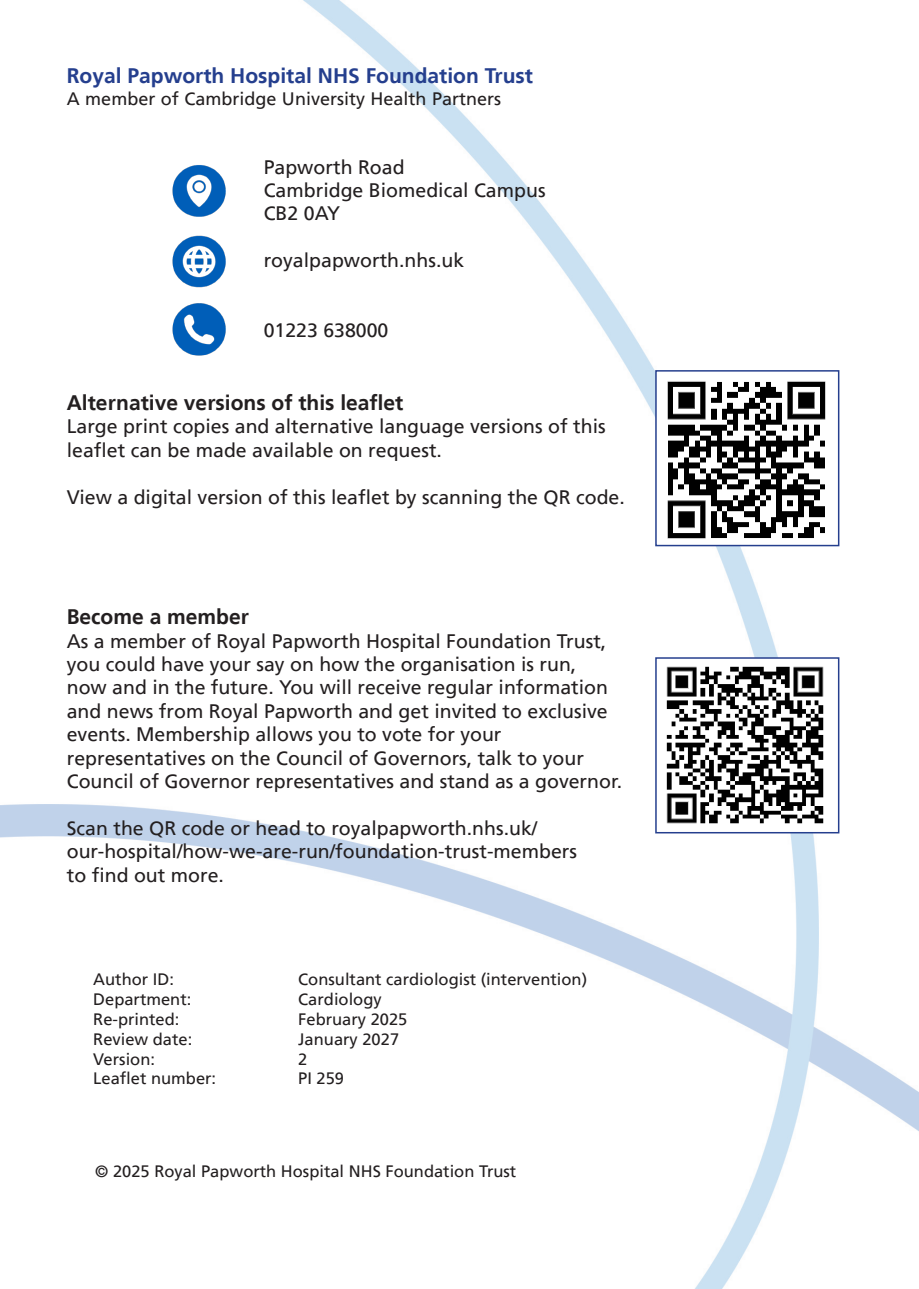
<style>
.page{position:relative;width:919px;height:1289px;background:#fff}
.page>*{position:absolute;margin:0;border:0;box-sizing:border-box;transform-origin:0 0}
.t1{font:700 21px "Frutiger";color:#231f20}
.t2{font:700 21px "Frutiger";color:#253f8e}
.t3{font:19.5px/23.4px "Frutiger";color:#231f20}
.t4{font:18px "Frutiger";color:#231f20}
.t5{font:16.5px "Frutiger";color:#231f20}
</style>
<div class="page">
<img style="left:0;top:0;width:918px;height:1288px">
<div style="left:655px;top:370px;width:184px;height:176px;background:#fff;border:2px solid #253f8e"></div>
<img style="left:157px;top:163px;width:83px;height:57px">
<img style="left:158px;top:231px;width:82px;height:61px">
<img style="left:157px;top:300px;width:83px;height:59px">
<div style="left:655px;top:657px;width:184px;height:176px;background:#fff;border:2px solid #253f8e"></div>
<img style="left:666px;top:666px;width:158px;height:158px">
<img style="left:667px;top:381px;width:159px;height:158px">
<p class="t2" style="left:67px;top:63px;width:467px">Royal Papworth Hospital NHS Foundation Trust</p>
<p class="t4" style="left:67px;top:88px;width:436px">A member of Cambridge University Health Partners</p>
<p class="t3" style="left:264px;top:155px;width:142px">Papworth Road</p>
<p class="t3" style="left:264px;top:178px;width:283px">Cambridge Biomedical Campus</p>
<p class="t3" style="left:264px;top:202px;width:78px">CB2 0AY</p>
<p class="t3" style="left:264px;top:249px;width:202px">royalpapworth.nhs.uk</p>
<p class="t3" style="left:264px;top:319px;width:126px">01223 638000</p>
<p class="t1" style="left:67px;top:390px;width:338px">Alternative versions of this leaflet</p>
<p class="t3" style="left:67px;top:415px;width:540px">Large print copies and alternative language versions of this leaflet can be made available on request.</p>
<p class="t3" style="left:67px;top:485px;width:559px">View a digital version of this leaflet by scanning the QR code.</p>
<p class="t1" style="left:67px;top:604px;width:184px">Become a member</p>
<p class="t3" style="left:67px;top:629px;width:557px">As a member of Royal Papworth Hospital Foundation Trust, you could have your say on how the organisation is run,<br>now and in the future. You will receive regular information and news from Royal Papworth and get invited to exclusive events. Membership allows you to vote for your representatives on the Council of Governors, talk to your Council of Governor representatives and stand as a governor.</p>
<p class="t3" style="left:67px;top:816px;width:511px">Scan the QR code or head to royalpapworth.nhs.uk/ our-hospital/how-we-are-run/foundation-trust-members to find out more.</p>
<p class="t5" style="left:93px;top:969px;width:82px">Author ID:</p>
<p class="t5" style="left:93px;top:989px;width:100px">Department:</p>
<p class="t5" style="left:93px;top:1009px;width:88px">Re-printed:</p>
<p class="t5" style="left:93px;top:1029px;width:101px">Review date:</p>
<p class="t5" style="left:93px;top:1049px;width:63px">Version:</p>
<p class="t5" style="left:93px;top:1068px;width:124px">Leaflet number:</p>
<p class="t5" style="left:298px;top:969px;width:290px">Consultant cardiologist (intervention)</p>
<p class="t5" style="left:298px;top:989px;width:85px">Cardiology</p>
<p class="t5" style="left:298px;top:1009px;width:111px">February 2025</p>
<p class="t5" style="left:298px;top:1029px;width:102px">January 2027</p>
<p class="t5" style="left:298px;top:1049px;width:11px">2</p>
<p class="t5" style="left:298px;top:1068px;width:47px">PI 259</p>
<p class="t5" style="left:95px;top:1161px;width:422px">© 2025 Royal Papworth Hospital NHS Foundation Trust</p>
</div>
